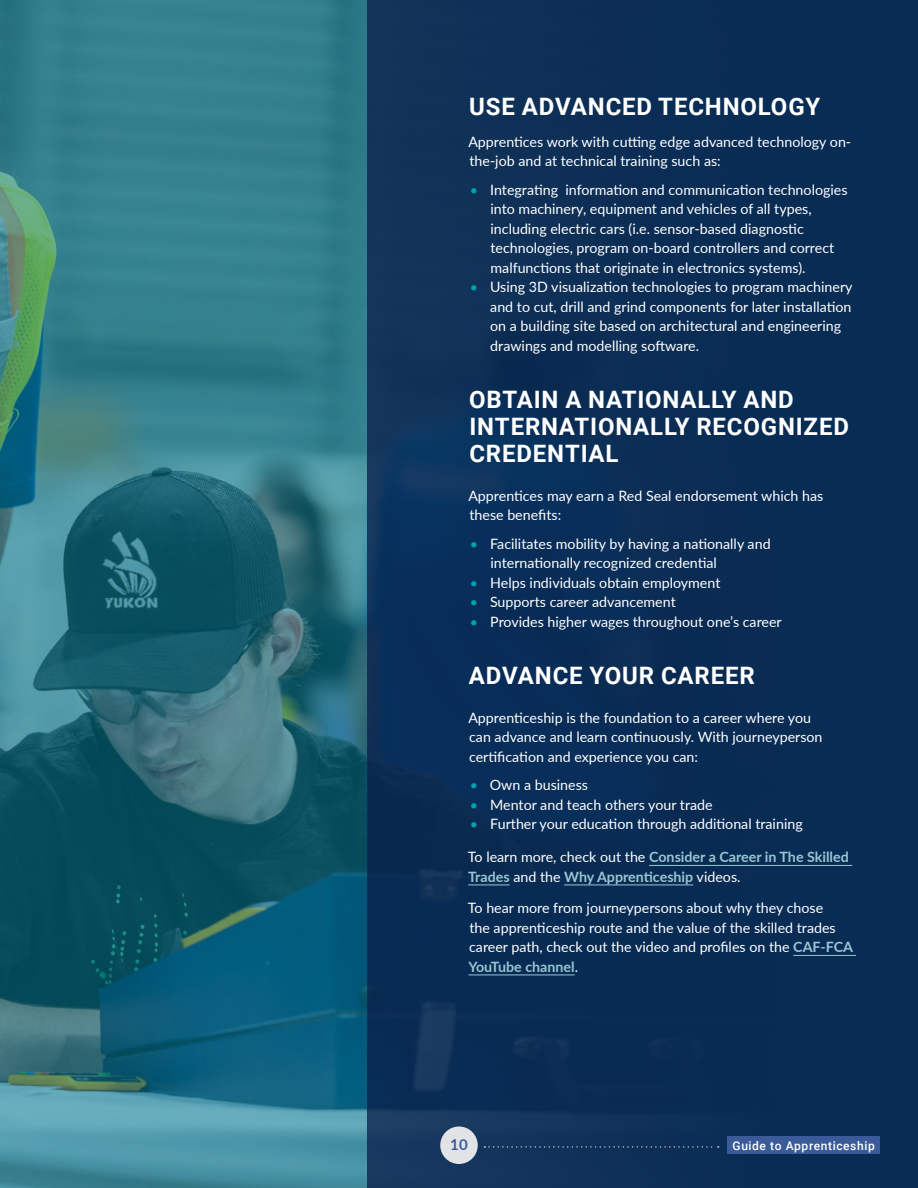
<style>
.page{position:relative;width:918px;height:1188px;background:#fff}
.page>*{position:absolute;margin:0;border:0;box-sizing:border-box;transform-origin:0 0}
.H2{font:700 24px/27px "Roboto";letter-spacing:.035em;color:#fff}
.t1{font:700 15px "Lato";color:#3a5a9a}
.t2{font:14.25px/19.5px "Lato";color:#fff}
.t3{font:700 14.25px/19.5px "Lato";color:#97c7d2}
.t4{font:500 12px "Roboto";letter-spacing:.05em;color:#fff}
.s1{color:#00a0b1}
.s2{font-weight:400;color:#fff}
.s3{font-weight:700;color:#97c7d2}
</style>
<div class="page">
<svg style="left:0;top:0;width:367px;height:1188px;background:#2a7281"></svg>
<div style="left:367px;top:0;width:551px;height:1188px;background:#092c55"></div>
<hr style="left:649px;top:865px;width:203px;height:1px;background:#97c7d2">
<hr style="left:468px;top:885px;width:42px;height:1px;background:#97c7d2">
<hr style="left:564px;top:885px;width:129px;height:1px;background:#97c7d2">
<hr style="left:793px;top:955px;width:63px;height:1px;background:#97c7d2">
<hr style="left:468px;top:975px;width:107px;height:1px;background:#97c7d2">
<svg style="left:484px;top:1146px;width:235px;height:2px"></svg>
<div style="left:727px;top:1136px;width:153px;height:18px;background:#3a5a9a"></div>
<div style="left:440px;top:1126px;width:38px;height:38px;background:#e2e3e4;border-radius:50%"></div>
<p class="H2" style="left:469px;top:92px;width:353px">USE ADVANCED TECHNOLOGY</p>
<p class="t2" style="left:468px;top:131px;width:384px">Apprentices work with cutting edge advanced technology on&shy;the-job and at technical training such as:</p>
<p class="t2" style="left:490px;top:179px;width:359px;text-indent:-21px"><span class="s1">•</span> Integrating information and communication technologies into machinery, equipment and vehicles of all types, including electric cars (i.e. sensor-based diagnostic technologies, program on-board controllers and correct malfunctions that originate in electronics systems).</p>
<p class="t2" style="left:490px;top:277px;width:364px;text-indent:-20px"><span class="s1">•</span> Using 3D visualization technologies to program machinery and to cut, drill and grind components for later installation on a building site based on architectural and engineering drawings and modelling software.</p>
<h1 class="H2" style="left:469px;top:385px;width:381px">OBTAIN A NATIONALLY AND<br>INTERNATIONALLY RECOGNIZED<br>CREDENTIAL</h1>
<p class="t2" style="left:468px;top:485px;width:357px">Apprentices may earn a Red Seal endorsement which has these benefits:</p>
<p class="t2" style="left:491px;top:533px;width:282px;text-indent:-21px"><span class="s1">•</span> Facilitates mobility by having a nationally and internationally recognized credential</p>
<p class="t2" style="left:470px;top:572px;width:252px"><span class="s1">•</span> Helps individuals obtain employment</p>
<p class="t2" style="left:470px;top:592px;width:207px"><span class="s1">•</span> Supports career advancement</p>
<p class="t2" style="left:470px;top:611px;width:313px"><span class="s1">•</span> Provides higher wages throughout one’s career</p>
<h1 class="H2" style="left:469px;top:661px;width:287px">ADVANCE YOUR CAREER</h1>
<p class="t2" style="left:468px;top:707px;width:356px">Apprenticeship is the foundation to a career where you can advance and learn continuously. With journeyperson certification and experience you can:</p>
<p class="t2" style="left:470px;top:775px;width:120px"><span class="s1">•</span> Own a business</p>
<p class="t2" style="left:470px;top:794px;width:244px"><span class="s1">•</span> Mentor and teach others your trade</p>
<p class="t2" style="left:470px;top:814px;width:334px"><span class="s1">•</span> Further your education through additional training</p>
<p class="t3" style="left:468px;top:847px;width:382px"><span class="s2">To learn more, check out the</span> Consider a Career in The Skilled<br>Trades <span class="s2">and the</span> Why Apprenticeship <span class="s2">videos.</span></p>
<p class="t2" style="left:468px;top:898px;width:387px">To hear more from journeypersons about why they chose<br>the apprenticeship route and the value of the skilled trades career path, check out the video and profiles on the <span class="s3">CAF-FCA YouTube channel</span>.</p>
<p class="t1" style="left:450px;top:1133px;width:19px">10</p>
<p class="t4" style="left:733px;top:1137px;width:144px">Guide to Apprenticeship</p>
</div>
